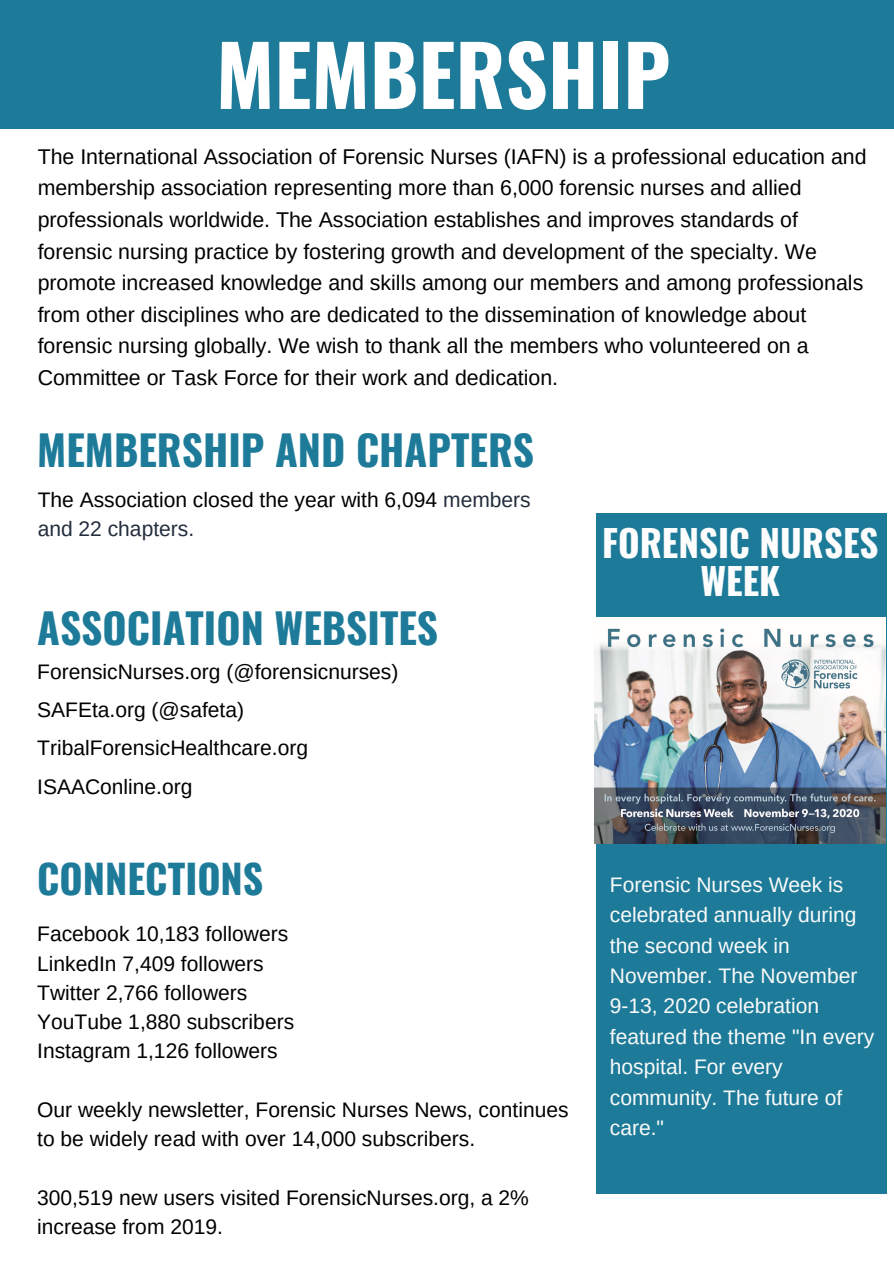
<style>
.page{position:relative;width:894px;height:1264px;background:#fff}
.page>*{position:absolute;margin:0;border:0;box-sizing:border-box;transform-origin:0 0}
.t1{font:700 82.8px "Oswald";color:#fff}
.t2{font:700 41.4px "Oswald";color:#1d7b99}
.t3{font:700 39.75px "Oswald";color:#1d7b99}
.t4{font:700 36.9px/38.2px "Oswald";color:#fdfdfd;text-align:center}
.t5{font:21.3px/31.5px "Arimo";color:#000}
.t6{font:21px/29.2px "Arimo";color:#000}
.t7{font:21px/30.5px "Arimo";color:#fafafa}
.s1{color:#232d3d}
</style>
<div class="page">
<div style="left:0;top:0;width:893px;height:129px;background:#1d7b99"></div>
<div style="left:595px;top:513px;width:291px;height:680px;background:#1d7b99"></div>
<img style="left:594px;top:617px;width:291px;height:226px">
<p class="t1" style="left:216px;top:10px;width:456px">MEMBERSHIP</p>
<p class="t5" style="left:38px;top:141px;width:830px">The International Association of Forensic Nurses (IAFN) is a professional education and membership association representing more than 6,000 forensic nurses and allied professionals worldwide. The Association establishes and improves standards of forensic nursing practice by fostering growth and development of the specialty. We promote increased knowledge and skills among our members and among professionals from other disciplines who are dedicated to the dissemination of knowledge about forensic nursing globally. We wish to thank all the members who volunteered on a Committee or Task Force for their work and dedication.</p>
<p class="t2" style="left:37px;top:418px;width:498px">MEMBERSHIP AND CHAPTERS</p>
<p class="t6" style="left:38px;top:485px;width:494px">The Association closed the year with 6,094 <span class="s1">members and 22 chapters.</span></p>
<p class="t2" style="left:37px;top:595px;width:402px">ASSOCIATION WEBSITES</p>
<p class="t6" style="left:37px;top:657px;width:362px">ForensicNurses.org (@forensicnurses)</p>
<p class="t6" style="left:37px;top:695px;width:208px">SAFEta.org (@safeta)</p>
<p class="t6" style="left:37px;top:733px;width:272px">TribalForensicHealthcare.org</p>
<p class="t6" style="left:37px;top:771px;width:157px">ISAAConline.org</p>
<p class="t3" style="left:37px;top:847px;width:228px">CONNECTIONS</p>
<p class="t6" style="left:37px;top:919px;width:252px">Facebook 10,183 followers</p>
<p class="t6" style="left:37px;top:948px;width:228px">LinkedIn 7,409 followers</p>
<p class="t6" style="left:37px;top:977px;width:212px">Twitter 2,766 followers</p>
<p class="t6" style="left:37px;top:1007px;width:258px">YouTube 1,880 subscribers</p>
<p class="t6" style="left:37px;top:1036px;width:242px">Instagram 1,126 followers</p>
<p class="t6" style="left:37px;top:1095px;width:532px">Our weekly newsletter, Forensic Nurses News, continues to be widely read with over 14,000 subscribers.</p>
<p class="t6" style="left:37px;top:1182px;width:493px">300,519 new users visited ForensicNurses.org, a 2% increase from 2019.</p>
<p class="t4" style="left:602px;top:522px;width:278px">FORENSIC NURSES<br>WEEK</p>
<p class="t7" style="left:609px;top:869px;width:249px">Forensic Nurses Week is celebrated annually during the second week in<br>November. The November</p>
<p class="t7" style="left:609px;top:990px;width:266px">9-13, 2020 celebration featured the theme "In every hospital. For every community. The future of care."</p>
</div>
